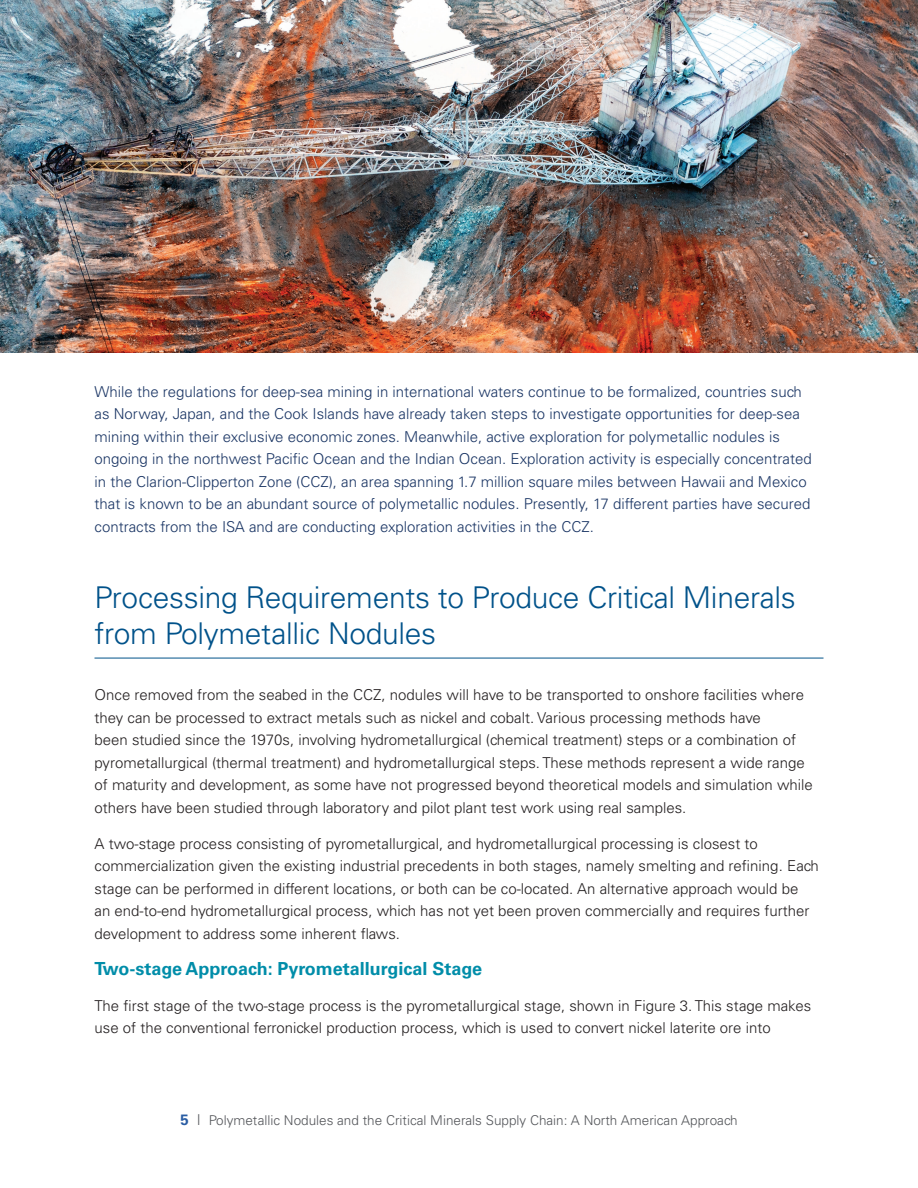
<style>
.page{position:relative;width:918px;height:1188px;background:#fff}
.page>*{position:absolute;margin:0;border:0;box-sizing:border-box;transform-origin:0 0}
.t1{font:300 30px/36px "Univers LT Std";letter-spacing:-.01em;color:#01528a}
.t2{font:700 18px "Univers LT Std";color:#008da9}
.t3{font:300 15px/22.5px "Univers LT Std";color:#231f20}
.t4{font:300 15px/22.5px "Univers LT Std";color:#1a3564}
.t5{font:300 13.5px "Univers LT Std";color:#54565a}
.s1{font-weight:700;font-size:15px;color:#2a5da4}
.s2{font-size:15px}
</style>
<div class="page">
<hr style="left:94px;top:658px;width:730px;height:1px;background:#01528a">
<img style="left:0;top:0;width:918px;height:352px">
<p class="t4" style="left:94px;top:380px;width:719px">While the regulations for deep-sea mining in international waters continue to be formalized, countries such as Norway, Japan, and the Cook Islands have already taken steps to investigate opportunities for deep-sea mining within their exclusive economic zones. Meanwhile, active exploration for polymetallic nodules is ongoing in the northwest Pacific Ocean and the Indian Ocean. Exploration activity is especially concentrated in the Clarion-Clipperton Zone (CCZ), an area spanning 1.7 million square miles between Hawaii and Mexico that is known to be an abundant source of polymetallic nodules. Presently, 17 different parties have secured contracts from the ISA and are conducting exploration activities in the CCZ.</p>
<h1 class="t1" style="left:94px;top:580px;width:703px">Processing Requirements to Produce Critical Minerals from Polymetallic Nodules</h1>
<p class="t3" style="left:94px;top:684px;width:720px">Once removed from the seabed in the CCZ, nodules will have to be transported to onshore facilities where they can be processed to extract metals such as nickel and cobalt. Various processing methods have<br>been studied since the 1970s, involving hydrometallurgical (chemical treatment) steps or a combination of pyrometallurgical (thermal treatment) and hydrometallurgical steps. These methods represent a wide range of maturity and development, as some have not progressed beyond theoretical models and simulation while others have been studied through laboratory and pilot plant test work using real samples.</p>
<p class="t3" style="left:94px;top:832px;width:726px">A two-stage process consisting of pyrometallurgical, and hydrometallurgical processing is closest to commercialization given the existing industrial precedents in both stages, namely smelting and refining. Each stage can be performed in different locations, or both can be co-located. An alternative approach would be<br>an end-to-end hydrometallurgical process, which has not yet been proven commercially and requires further development to address some inherent flaws.</p>
<p class="t2" style="left:94px;top:958px;width:389px">Two-stage Approach: Pyrometallurgical Stage</p>
<p class="t3" style="left:94px;top:994px;width:718px">The first stage of the two-stage process is the pyrometallurgical stage, shown in Figure 3. This stage makes use of the conventional ferronickel production process, which is used to convert nickel laterite ore into</p>
<p class="t5" style="left:180px;top:1112px;width:559px"><span class="s1">5</span> <span class="s2">l</span> Polymetallic Nodules and the Critical Minerals Supply Chain: A North American Approach</p>
</div>
